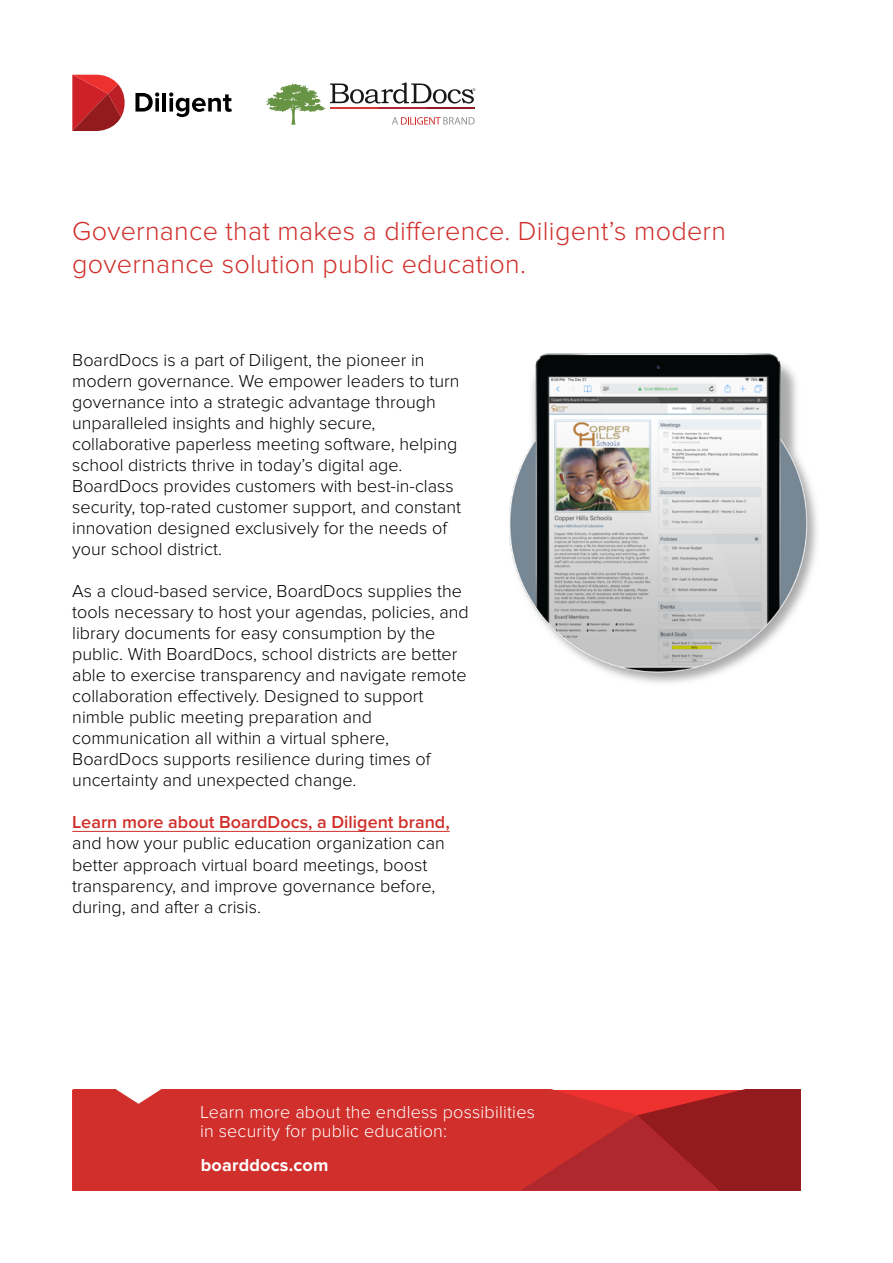
<style>
.page{position:relative;width:893px;height:1263px;background:#fff}
.page>*{position:absolute;margin:0;border:0;box-sizing:border-box;transform-origin:0 0}
.t1{font:300 27px/32.4px "Proxima Nova";letter-spacing:.01em;color:#d02f2b}
.t2{font:300 18px/21px "Proxima Nova";color:#000}
.t3{font:300 18px/19.5px "Proxima Nova";letter-spacing:.01em;color:#fff}
.t4{font:600 18px "Proxima Nova";color:#d02f2b}
.t5{font:700 18px "Proxima Nova";letter-spacing:.01em;color:#fff}
</style>
<div class="page">
<img style="left:509px;top:353px;width:308px;height:330px">
<svg style="left:72px;top:74px;width:53px;height:57px;background:#c54043"></svg>
<svg style="left:135px;top:92px;width:24px;height:20px"></svg>
<svg style="left:155px;top:98px;width:4px;height:14px"></svg>
<hr style="left:162px;top:93px;width:4px;height:19px;background:#000">
<svg style="left:169px;top:92px;width:63px;height:25px"></svg>
<svg style="left:266px;top:82px;width:209px;height:43px"></svg>
<hr style="left:72px;top:831px;width:378px;height:1px;background:#d02f2b">
<div style="left:72px;top:1090px;width:448px;height:101px;background:#d02f2b"></div>
<svg style="left:520px;top:1090px;width:280px;height:101px;background:#b02426"></svg>
<svg style="left:116px;top:1089px;width:45px;height:15px"></svg>
<h1 class="t1" style="left:72px;top:215px;width:655px">Governance that makes a difference. Diligent’s modern governance solution public education.</h1>
<p class="t2" style="left:72px;top:350px;width:390px">BoardDocs is a part of Diligent, the pioneer in modern governance. We empower leaders to turn governance into a strategic advantage through unparalleled insights and highly secure, collaborative paperless meeting software, helping school districts thrive in today’s digital age.<br>BoardDocs provides customers with best-in-class security, top-rated customer support, and constant innovation designed exclusively for the needs of your school district.</p>
<p class="t2" style="left:72px;top:581px;width:398px">As a cloud-based service, BoardDocs supplies the tools necessary to host your agendas, policies, and library documents for easy consumption by the public. With BoardDocs, school districts are better able to exercise transparency and navigate remote collaboration effectively. Designed to support nimble public meeting preparation and communication all within a virtual sphere, BoardDocs supports resilience during times of uncertainty and unexpected change.</p>
<p class="t4" style="left:72px;top:812px;width:379px">Learn more about BoardDocs, a Diligent brand,</p>
<p class="t2" style="left:72px;top:833px;width:374px">and how your public education organization can better approach virtual board meetings, boost transparency, and improve governance before, during, and after a crisis.</p>
<p class="t3" style="left:200px;top:1102px;width:336px">Learn more about the endless possibilities in security for public education:</p>
<p class="t5" style="left:201px;top:1155px;width:129px">boarddocs.com</p>
</div>
